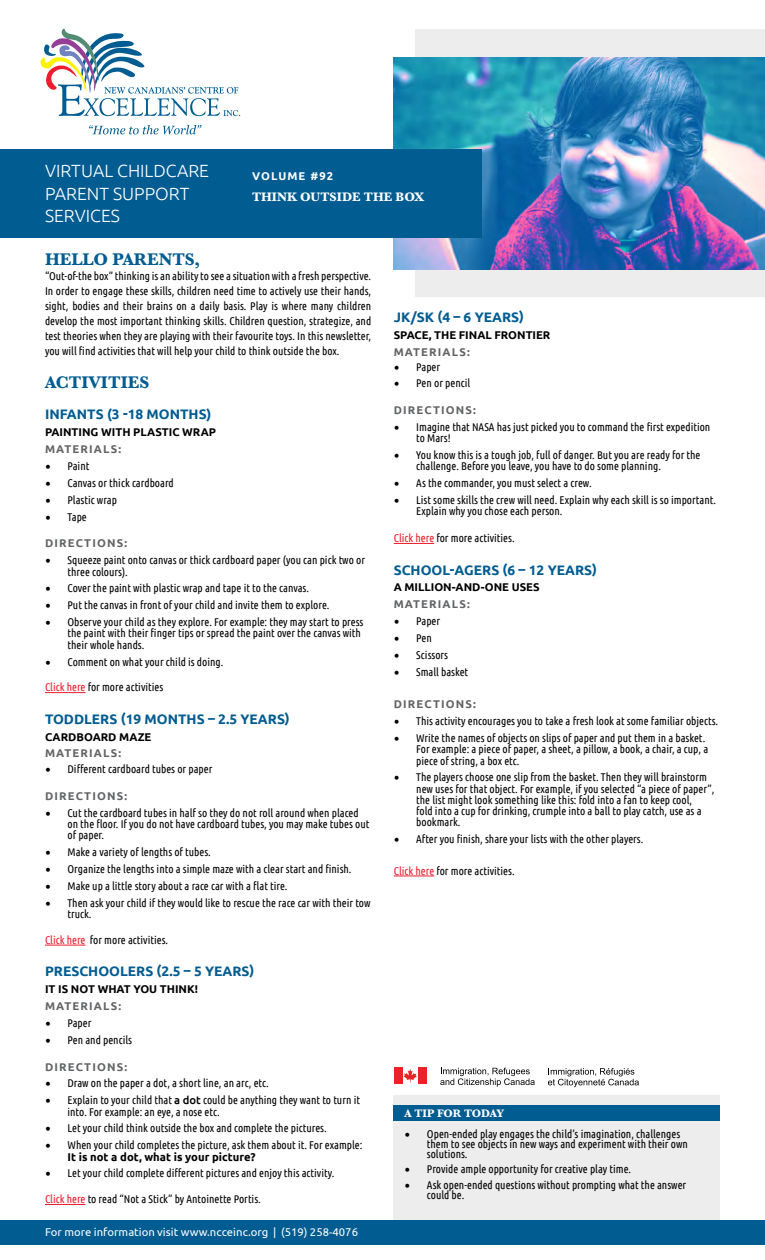
<style>
.page{position:relative;width:765px;height:1260px;background:#fff}
.page>*{position:absolute;margin:0;border:0;box-sizing:border-box;transform-origin:0 0}
.t1{font:300 17.62px/22.5px "Ubuntu";color:#fff}
.t2{font:700 17.5px "Baskerville";color:#005c91}
.t3{font:700 13.75px "Ubuntu";color:#005c91}
.t4{font:700 12.75px "Baskerville";color:#fff}
.t5{font:11.25px/11.2px "Ubuntu Condensed";color:#000}
.t6{font:700 11.25px "Ubuntu";color:#000}
.t7{font:700 11.25px "Ubuntu";letter-spacing:.1em;color:#636466}
.t8{font:11.25px "Ubuntu";color:#fff}
.t9{font:700 11.25px "Baskerville";color:#fff}
.t10{font:700 11.25px "Ubuntu";letter-spacing:.1em;color:#fff}
.s1{font-family:"Minion Pro";font-size:15px}
.s2{color:#ed1c2e}
.s3{font-family:"Ubuntu";font-weight:500}
</style>
<div class="page">
<div style="left:394px;top:1096px;width:326px;height:124px;background:#ededee"></div>
<div style="left:394px;top:1105px;width:326px;height:16px;background:#005c91"></div>
<svg style="left:440px;top:1068px;width:95px;height:19px"></svg>
<svg style="left:548px;top:1068px;width:91px;height:19px"></svg>
<svg style="left:403px;top:1069px;width:14px;height:14px"></svg>
<div style="left:394px;top:1067px;width:8px;height:17px;background:#eb2227"></div>
<div style="left:418px;top:1067px;width:9px;height:17px;background:#eb2227"></div>
<div style="left:415px;top:29px;width:350px;height:268px;background:#ededee"></div>
<img style="left:394px;top:57px;width:371px;height:212px">
<hr style="left:45px;top:692px;width:41px;height:1px;background:#ed1c2e">
<hr style="left:45px;top:945px;width:41px;height:1px;background:#ed1c2e">
<hr style="left:45px;top:1204px;width:41px;height:1px;background:#ed1c2e">
<div style="left:0;top:149px;width:482px;height:89px;background:#005c91"></div>
<div style="left:0;top:1220px;width:765px;height:25px;background:#005c91"></div>
<svg style="left:40px;top:29px;width:200px;height:87px"></svg>
<svg style="left:89px;top:125px;width:113px;height:9px"></svg>
<hr style="left:394px;top:543px;width:40px;height:1px;background:#ed1c2e">
<hr style="left:394px;top:876px;width:40px;height:1px;background:#ed1c2e">
<h1 class="t1" style="left:45px;top:159px;width:166px">VIRTUAL CHILDCARE<br>PARENT SUPPORT<br>SERVICES</h1>
<h2 class="t2" style="left:45px;top:247px;width:157px">HELLO PARENTS,</h2>
<p class="t10" style="left:252px;top:168px;width:83px">VOLUME #92</p>
<p class="t4" style="left:252px;top:188px;width:174px">THINK OUTSIDE THE BOX</p>
<p class="t5" style="left:45px;top:268px;width:328px;line-height:15px;text-align:justify">“Out-of-the box” thinking is an ability to see a situation with a fresh perspective.<br>In order to engage these skills, children need time to actively use their hands, sight, bodies and their brains on a daily basis. Play is where many children develop the most important thinking skills. Children question, strategize, and test theories when they are playing with their favourite toys. In this newsletter, you will find activities that will help your child to think outside the box.</p>
<h2 class="t2" style="left:45px;top:370px;width:106px">ACTIVITIES</h2>
<p class="t3" style="left:45px;top:405px;width:168px">INFANTS (3 -18 MONTHS)</p>
<p class="t6" style="left:45px;top:425px;width:173px">PAINTING WITH PLASTIC WRAP</p>
<p class="t7" style="left:45px;top:442px;width:78px">MATERIALS:</p>
<p class="t5" style="left:45px;top:460px;width:46px"><span class="s1">•</span> Paint</p>
<p class="t5" style="left:45px;top:477px;width:130px"><span class="s1">•</span> Canvas or thick cardboard</p>
<p class="t5" style="left:45px;top:494px;width:74px"><span class="s1">•</span> Plastic wrap</p>
<p class="t5" style="left:45px;top:511px;width:43px"><span class="s1">•</span> Tape</p>
<p class="t7" style="left:45px;top:536px;width:84px">DIRECTIONS:</p>
<p class="t5" style="left:68px;top:554px;width:299px;text-indent:-22px"><span class="s1">•</span> Squeeze paint onto canvas or thick cardboard paper (you can pick two or three colours).</p>
<p class="t5" style="left:45px;top:582px;width:266px"><span class="s1">•</span> Cover the paint with plastic wrap and tape it to the canvas.</p>
<p class="t5" style="left:45px;top:599px;width:286px"><span class="s1">•</span> Put the canvas in front of your child and invite them to explore.</p>
<p class="t5" style="left:68px;top:616px;width:297px;text-indent:-22px"><span class="s1">•</span> Observe your child as they explore. For example: they may start to press the paint with their finger tips or spread the paint over the canvas with their whole hands.</p>
<p class="t5" style="left:45px;top:656px;width:180px"><span class="s1">•</span> Comment on what your child is doing.</p>
<p class="t5" style="left:45px;top:681px;width:120px"><span class="s2">Click here</span> for more activities</p>
<p class="t3" style="left:45px;top:710px;width:246px">TODDLERS (19 MONTHS – 2.5 YEARS)</p>
<p class="t6" style="left:45px;top:729px;width:108px">CARDBOARD MAZE</p>
<p class="t7" style="left:45px;top:746px;width:78px">MATERIALS:</p>
<p class="t5" style="left:45px;top:763px;width:169px"><span class="s1">•</span> Different cardboard tubes or paper</p>
<p class="t7" style="left:45px;top:789px;width:84px">DIRECTIONS:</p>
<p class="t5" style="left:68px;top:807px;width:303px;text-indent:-22px"><span class="s1">•</span> Cut the cardboard tubes in half so they do not roll around when placed on the floor. If you do not have cardboard tubes, you may make tubes out of paper.</p>
<p class="t5" style="left:45px;top:846px;width:167px"><span class="s1">•</span> Make a variety of lengths of tubes.</p>
<p class="t5" style="left:45px;top:863px;width:308px"><span class="s1">•</span> Organize the lengths into a simple maze with a clear start and finish.</p>
<p class="t5" style="left:45px;top:880px;width:244px"><span class="s1">•</span> Make up a little story about a race car with a flat tire.</p>
<p class="t5" style="left:68px;top:897px;width:305px;text-indent:-22px"><span class="s1">•</span> Then ask your child if they would like to rescue the race car with their tow truck.</p>
<p class="t5" style="left:45px;top:934px;width:125px"><span class="s2">Click here</span> for more activities.</p>
<p class="t3" style="left:45px;top:962px;width:211px">PRESCHOOLERS (2.5 – 5 YEARS)</p>
<p class="t6" style="left:45px;top:982px;width:155px">IT IS NOT WHAT YOU THINK!</p>
<p class="t7" style="left:45px;top:999px;width:78px">MATERIALS:</p>
<p class="t5" style="left:45px;top:1017px;width:48px"><span class="s1">•</span> Paper</p>
<p class="t5" style="left:45px;top:1034px;width:89px"><span class="s1">•</span> Pen and pencils</p>
<p class="t7" style="left:45px;top:1059px;width:84px">DIRECTIONS:</p>
<p class="t5" style="left:45px;top:1077px;width:225px"><span class="s1">•</span> Draw on the paper a dot, a short line, an arc, etc.</p>
<p class="t5" style="left:68px;top:1094px;width:294px;text-indent:-22px"><span class="s1">•</span> Explain to your child that <span class="s3">a dot</span> could be anything they want to turn it into. For example: an eye, a nose etc.</p>
<p class="t5" style="left:45px;top:1122px;width:283px"><span class="s1">•</span> Let your child think outside the box and complete the pictures.</p>
<p class="t5" style="left:45px;top:1139px;width:319px"><span class="s1">•</span> When your child completes the picture, ask them about it. For example:</p>
<p class="t6" style="left:68px;top:1149px;width:190px">It is not a dot, what is your picture?</p>
<p class="t5" style="left:45px;top:1167px;width:291px"><span class="s1">•</span> Let your child complete different pictures and enjoy this activity.</p>
<p class="t5" style="left:45px;top:1193px;width:217px"><span class="s2">Click here</span> to read “Not a Stick” by Antoinette Portis.</p>
<p class="t8" style="left:45px;top:1225px;width:315px">For more information visit www.ncceinc.org | (519) 258-4076</p>
<p class="t3" style="left:394px;top:308px;width:132px">JK/SK (4 – 6 YEARS)</p>
<p class="t6" style="left:394px;top:328px;width:158px">SPACE, THE FINAL FRONTIER</p>
<p class="t7" style="left:394px;top:344px;width:78px">MATERIALS:</p>
<p class="t5" style="left:394px;top:361px;width:48px"><span class="s1">•</span> Paper</p>
<p class="t5" style="left:394px;top:377px;width:78px"><span class="s1">•</span> Pen or pencil</p>
<p class="t7" style="left:394px;top:403px;width:84px">DIRECTIONS:</p>
<p class="t5" style="left:416px;top:421px;width:296px;text-indent:-22px"><span class="s1">•</span> Imagine that NASA has just picked you to command the first expedition to Mars!</p>
<p class="t5" style="left:416px;top:449px;width:286px;text-indent:-22px"><span class="s1">•</span> You know this is a tough job, full of danger. But you are ready for the challenge. Before you leave, you have to do some planning.</p>
<p class="t5" style="left:394px;top:477px;width:199px"><span class="s1">•</span> As the commander, you must select a crew.</p>
<p class="t5" style="left:416px;top:494px;width:301px;text-indent:-22px"><span class="s1">•</span> List some skills the crew will need. Explain why each skill is so important.<br>Explain why you chose each person.</p>
<p class="t5" style="left:394px;top:532px;width:122px"><span class="s2">Click here</span> for more activities.</p>
<p class="t3" style="left:394px;top:561px;width:205px">SCHOOL-AGERS (6 – 12 YEARS)</p>
<p class="t6" style="left:394px;top:580px;width:147px">A MILLION-AND-ONE USES</p>
<p class="t7" style="left:394px;top:597px;width:78px">MATERIALS:</p>
<p class="t5" style="left:394px;top:615px;width:48px"><span class="s1">•</span> Paper</p>
<p class="t5" style="left:394px;top:632px;width:40px"><span class="s1">•</span> Pen</p>
<p class="t5" style="left:394px;top:649px;width:56px"><span class="s1">•</span> Scissors</p>
<p class="t5" style="left:394px;top:666px;width:76px"><span class="s1">•</span> Small basket</p>
<p class="t7" style="left:394px;top:697px;width:84px">DIRECTIONS:</p>
<p class="t5" style="left:394px;top:715px;width:326px"><span class="s1">•</span> This activity encourages you to take a fresh look at some familiar objects.</p>
<p class="t5" style="left:416px;top:732px;width:294px;text-indent:-22px"><span class="s1">•</span> Write the names of objects on slips of paper and put them in a basket.<br>For example: a piece of paper, a sheet, a pillow, a book, a chair, a cup, a piece of string, a box etc.</p>
<p class="t5" style="left:416px;top:771px;width:300px;text-indent:-22px"><span class="s1">•</span> The players choose one slip from the basket. Then they will brainstorm new uses for that object. For example, if you selected “a piece of paper”, the list might look something like this: fold into a fan to keep cool,<br>fold into a cup for drinking, crumple into a ball to play catch, use as a bookmark.</p>
<p class="t5" style="left:394px;top:833px;width:251px"><span class="s1">•</span> After you finish, share your lists with the other players.</p>
<p class="t5" style="left:394px;top:865px;width:122px"><span class="s2">Click here</span> for more activities.</p>
<p class="t9" style="left:404px;top:1106px;width:101px">A TIP FOR TODAY</p>
<p class="t5" style="left:427px;top:1128px;width:262px;line-height:10px;text-indent:-22px"><span class="s1">•</span> Open-ended play engages the child’s imagination, challenges them to see objects in new ways and experiment with their own solutions.</p>
<p class="t5" style="left:404px;top:1163px;width:228px"><span class="s1">•</span> Provide ample opportunity for creative play time.</p>
<p class="t5" style="left:427px;top:1180px;width:261px;line-height:10px;text-indent:-22px"><span class="s1">•</span> Ask open-ended questions without prompting what the answer could be.</p>
</div>
